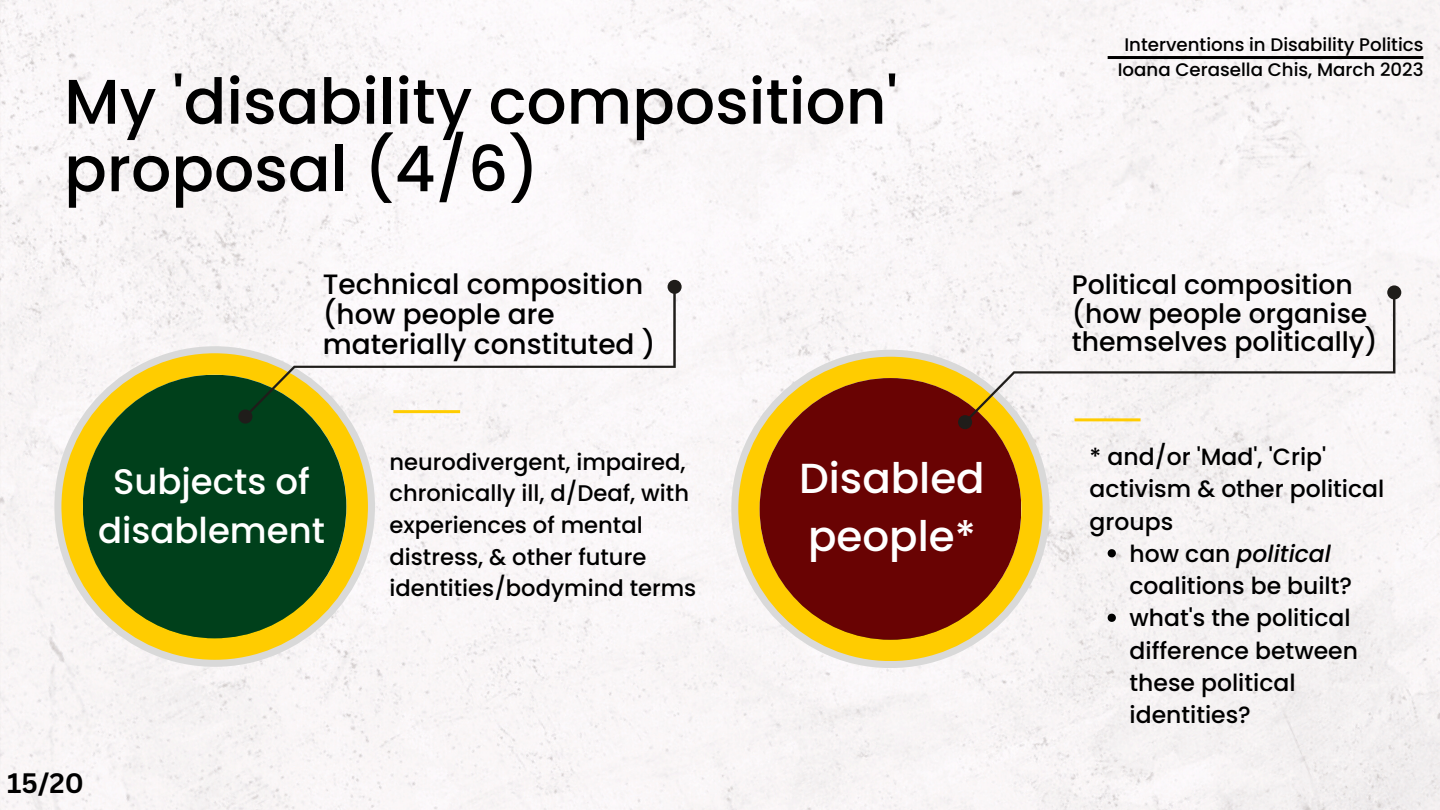
<style>
.page{position:relative;width:1440px;height:810px;background:#f9f6f7}
.page>*{position:absolute;margin:0;border:0;box-sizing:border-box;transform-origin:0 0}
.t1{font:500 63px/67.5px "Poppins";color:#000}
.t2{font:500 42px/58.2px "Poppins";color:#fff}
.t3{font:500 35.5px/49.6px "Poppins";color:#fff;text-align:center}
.t4{font:500 28px/30px "Poppins";color:#000}
.t5{font:700 27.4px "Canva Sans";color:#000}
.t6{font:500 26.7px/28.5px "Poppins";color:#000}
.t7{font:500 23.5px/32.2px "Poppins";color:#000}
.t8{font:500 22.6px/31.6px "Poppins";color:#000}
.t9{font:500 18.2px/25.3px "Poppins";color:#000;text-align:center}
.s1{font-style:italic}
</style>
<div class="page">
<div style="left:54px;top:346px;width:321px;height:321px;background:#d9d9d9;border-radius:50%"></div>
<div style="left:61px;top:353px;width:307px;height:307px;background:#fc0;border-radius:50%"></div>
<div style="left:731px;top:350px;width:319px;height:318px;background:#d9d9d9;border-radius:50%"></div>
<div style="left:738px;top:357px;width:305px;height:304px;background:#fc0;border-radius:50%"></div>
<div style="left:83px;top:375px;width:263px;height:263px;background:#00401b;border-radius:50%"></div>
<div style="left:760px;top:378px;width:261px;height:262px;background:#690303;border-radius:50%"></div>
<svg style="left:1108px;top:549px;width:8px;height:8px"></svg>
<svg style="left:1108px;top:614px;width:8px;height:8px"></svg>
<svg style="left:958px;top:285px;width:443px;height:144px;fill:#f8f5f6"></svg>
<svg style="left:238px;top:280px;width:444px;height:144px"></svg>
<hr style="left:1108px;top:56px;width:315px;height:3px;background:#000">
<h1 class="t1" style="left:64px;top:68px;width:835px">My 'disability composition' proposal (4/6)</h1>
<p class="t9" style="left:1118px;top:32px;width:307px">Interventions in Disability Politics<br>Ioana Cerasella Chis, March 2023</p>
<p class="t4" style="left:323px;top:269px;width:334px">Technical composition (how people are materially constituted )</p>
<p class="t6" style="left:1072px;top:271px;width:307px">Political composition (how people organise themselves politically)</p>
<p class="t8" style="left:390px;top:446px;width:308px">neurodivergent, impaired, chronically ill, d/Deaf, with experiences of mental distress, &amp; other future identities/bodymind terms</p>
<h3 class="t3" style="left:98px;top:456px;width:228px">Subjects of disablement</h3>
<h2 class="t2" style="left:799px;top:449px;width:187px">Disabled people*</h2>
<p class="t5" style="left:7px;top:764px;width:78px">15/20</p>
<p class="t7" style="left:1090px;top:441px;width:296px">* and/or 'Mad', 'Crip' activism &amp; other political groups</p>
<p class="t7" style="left:1130px;top:538px;width:230px">how can <span class="s1">political </span>coalitions be built? what's the political difference between these political identities?</p>
</div>
